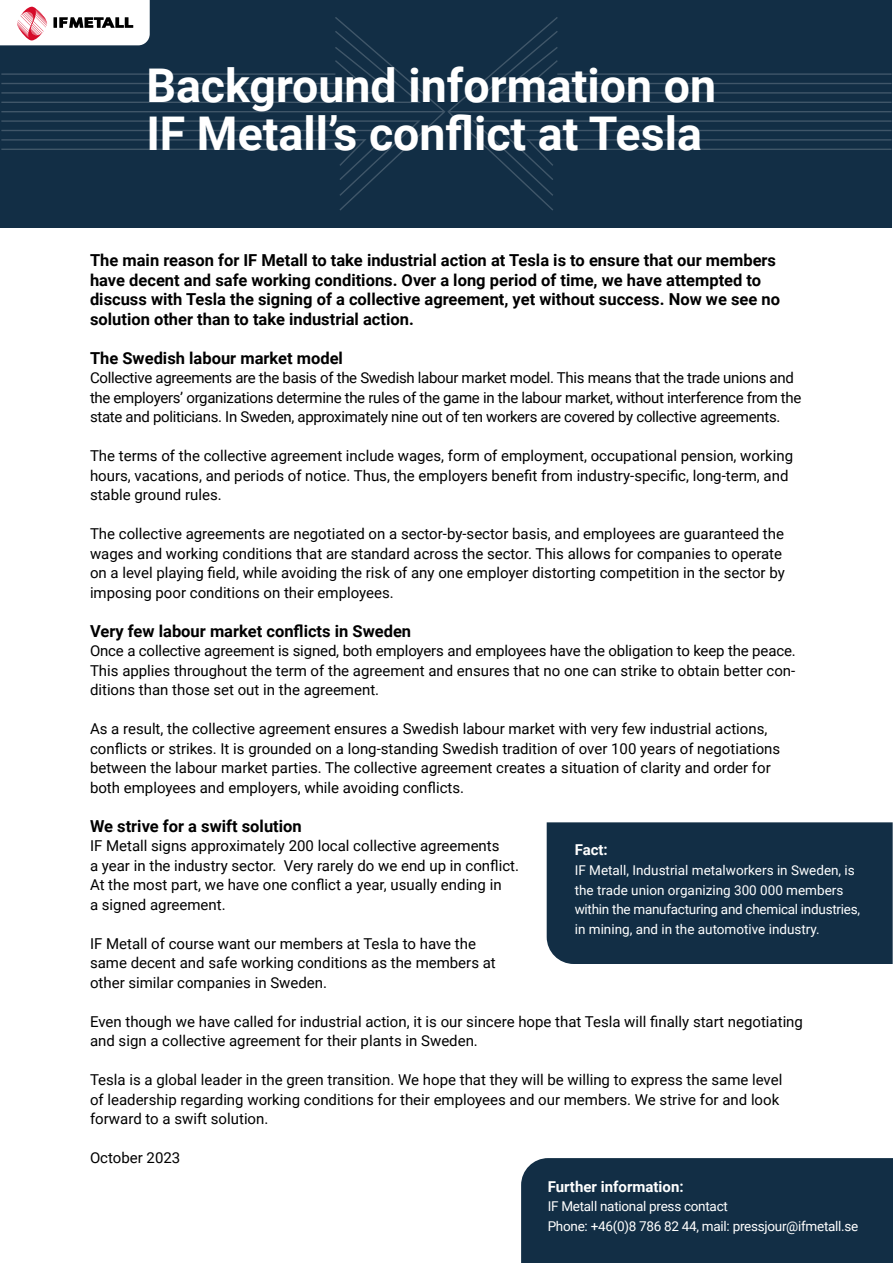
<style>
.page{position:relative;width:893px;height:1263px;background:#fff}
.page>*{position:absolute;margin:0;border:0;box-sizing:border-box;transform-origin:0 0}
.t1{font:700 46.5px/48px "Roboto";color:#fff}
.t2{font:700 16.5px/19.5px "Roboto";color:#000}
.t3{font:15px/19.5px "Roboto";color:#000}
.t4{font:15px/19.5px "Roboto";letter-spacing:-.02em;color:#000}
.t5{font:700 15px "Roboto";color:#fff}
.t6{font:13.5px/19.5px "Roboto";color:#fff}
.t7{font:13.5px "Roboto";letter-spacing:-.02em;color:#fff}
</style>
<div class="page">
<div style="left:1px;top:1px;width:891px;height:227px;background:#122e45"></div>
<svg style="left:1px;top:17px;width:445px;height:194px"></svg>
<svg style="left:447px;top:17px;width:445px;height:194px"></svg>
<svg style="left:1px;top:0;width:149px;height:45px;background:#e7dee0"></svg>
<div style="left:547px;top:822px;width:346px;height:142px;background:#122e45"></div>
<div style="left:521px;top:1158px;width:372px;height:105px;background:#122e45"></div>
<p class="t1" style="left:146px;top:59px;width:571px">Background information on<br>IF Metall’s conflict at Tesla</p>
<p class="t2" style="left:90px;top:250px;width:692px">The main reason for IF Metall to take industrial action at Tesla is to ensure that our members have decent and safe working conditions. Over a long period of time, we have attempted to discuss with Tesla the signing of a collective agreement, yet without success. Now we see no solution other than to take industrial action.</p>
<p class="t2" style="left:90px;top:347px;width:254px">The Swedish labour market model</p>
<p class="t4" style="left:90px;top:367px;width:713px">Collective agreements are the basis of the Swedish labour market model. This means that the trade unions and the employers’ organizations determine the rules of the game in the labour market, without interference from the state and politicians. In Sweden, approximately nine out of ten workers are covered by collective agreements.</p>
<p class="t3" style="left:90px;top:445px;width:705px">The terms of the collective agreement include wages, form of employment, occupational pension, working hours, vacations, and periods of notice. Thus, the employers benefit from industry-specific, long-term, and stable ground rules.</p>
<p class="t3" style="left:90px;top:523px;width:696px">The collective agreements are negotiated on a sector-by-sector basis, and employees are guaranteed the wages and working conditions that are standard across the sector. This allows for companies to operate on a level playing field, while avoiding the risk of any one employer distorting competition in the sector by imposing poor conditions on their employees.</p>
<p class="t2" style="left:90px;top:620px;width:323px">Very few labour market conflicts in Sweden</p>
<p class="t3" style="left:90px;top:640px;width:707px;text-align:justify">Once a collective agreement is signed, both employers and employees have the obligation to keep the peace.<br>This applies throughout the term of the agreement and ensures that no one can strike to obtain better con&shy;ditions than those set out in the agreement.</p>
<p class="t3" style="left:90px;top:718px;width:692px">As a result, the collective agreement ensures a Swedish labour market with very few industrial actions, conflicts or strikes. It is grounded on a long-standing Swedish tradition of over 100 years of negotiations between the labour market parties. The collective agreement creates a situation of clarity and order for both employees and employers, while avoiding conflicts.</p>
<p class="t2" style="left:90px;top:815px;width:213px">We strive for a swift solution</p>
<p class="t3" style="left:90px;top:835px;width:431px">IF Metall signs approximately 200 local collective agreements<br>a year in the industry sector. Very rarely do we end up in conflict.<br>At the most part, we have one conflict a year, usually ending in<br>a signed agreement.</p>
<p class="t3" style="left:90px;top:933px;width:407px">IF Metall of course want our members at Tesla to have the same decent and safe working conditions as the members at other similar companies in Sweden.</p>
<p class="t3" style="left:90px;top:1011px;width:714px">Even though we have called for industrial action, it is our sincere hope that Tesla will finally start negotiating and sign a collective agreement for their plants in Sweden.</p>
<p class="t3" style="left:90px;top:1069px;width:694px">Tesla is a global leader in the green transition. We hope that they will be willing to express the same level of leadership regarding working conditions for their employees and our members. We strive for and look forward to a swift solution.</p>
<p class="t3" style="left:90px;top:1147px;width:92px">October 2023</p>
<p class="t5" style="left:575px;top:840px;width:35px">Fact:</p>
<p class="t6" style="left:575px;top:860px;width:287px">IF Metall, Industrial metalworkers in Sweden, is the trade union organizing 300 000 members within the manufacturing and chemical industries, in mining, and in the automotive industry.</p>
<p class="t5" style="left:548px;top:1176px;width:137px">Further information:</p>
<p class="t7" style="left:548px;top:1197px;width:182px">IF Metall national press contact</p>
<p class="t7" style="left:548px;top:1216px;width:312px">Phone: +46(0)8 786 82 44, mail: pressjour@ifmetall.se</p>
</div>
